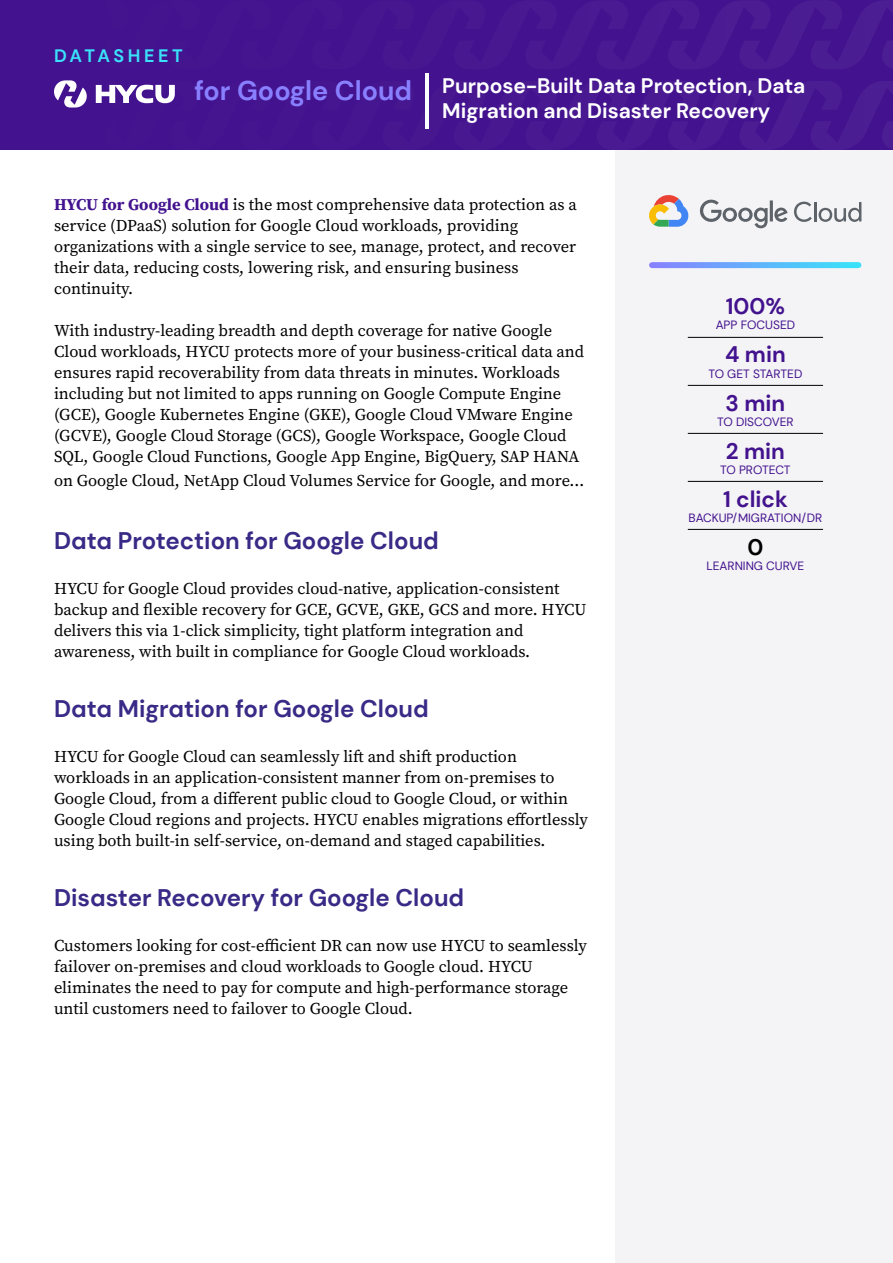
<style>
.page{position:relative;width:893px;height:1263px;background:#fff}
.page>*{position:absolute;margin:0;border:0;box-sizing:border-box;transform-origin:0 0}
.t1{font:700 24px "DM Sans";color:#382a86}
.t2{font:700 22.5px "DM Sans";color:#43128e}
.t3{font:700 22.5px "DM Sans";color:#000}
.t4{font:700 21px/25.5px "DM Sans";color:#fff}
.t5{font:700 18px "DM Sans";letter-spacing:.2em;color:#3ae1f9}
.t6{font:16.5px/21px "Source Serif Pro";color:#000}
.t7{font:12px "DM Sans";color:#43128e}
.s1{font-size:27px;color:#8980ff}
.s2{font-weight:700;color:#42128f}
</style>
<div class="page">
<div style="left:615px;top:14px;width:278px;height:1249px;background:#f4f4f6"></div>
<div style="left:0;top:0;width:893px;height:149px;background:#43128e"></div>
<svg style="left:793px;top:1px;width:100px;height:68px"></svg>
<svg style="left:652px;top:262px;width:206px;height:6px"></svg>
<hr style="left:688px;top:337px;width:135px;height:1px;background:#000">
<hr style="left:688px;top:385px;width:135px;height:1px;background:#000">
<hr style="left:688px;top:433px;width:135px;height:1px;background:#000">
<hr style="left:688px;top:481px;width:135px;height:1px;background:#000">
<hr style="left:688px;top:529px;width:135px;height:1px;background:#000">
<svg style="left:0;top:80px;width:893px;height:70px"></svg>
<svg style="left:649px;top:195px;width:40px;height:32px"></svg>
<svg style="left:700px;top:200px;width:88px;height:28px"></svg>
<svg style="left:794px;top:202px;width:67px;height:20px"></svg>
<hr style="left:425px;top:74px;width:3px;height:55px;background:#fff">
<p class="t5" style="left:54px;top:45px;width:130px">DATASHEET</p>
<p class="t4" style="left:442px;top:73px;width:365px;text-indent:-248px"><span class="s1">for Google Cloud</span> Purpose-Built Data Protection, Data<br>Migration and Disaster Recovery</p>
<p class="t6" style="left:54px;top:194px;width:524px"><span class="s2">HYCU for Google Cloud</span> is the most comprehensive data protection as a service (DPaaS) solution for Google Cloud workloads, providing organizations with a single service to see, manage, protect, and recover their data, reducing costs, lowering risk, and ensuring business continuity.</p>
<p class="t6" style="left:54px;top:320px;width:532px">With industry-leading breadth and depth coverage for native Google Cloud workloads, HYCU protects more of your business-critical data and ensures rapid recoverability from data threats in minutes. Workloads including but not limited to apps running on Google Compute Engine (GCE), Google Kubernetes Engine (GKE), Google Cloud VMware Engine (GCVE), Google Cloud Storage (GCS), Google Workspace, Google Cloud SQL, Google Cloud Functions, Google App Engine, BigQuery, SAP HANA</p>
<p class="t6" style="left:54px;top:470px;width:532px">on Google Cloud, NetApp Cloud Volumes Service for Google, and more…</p>
<h1 class="t1" style="left:54px;top:526px;width:386px">Data Protection for Google Cloud</h1>
<p class="t6" style="left:54px;top:578px;width:534px">HYCU for Google Cloud provides cloud-native, application-consistent backup and flexible recovery for GCE, GCVE, GKE, GCS and more. HYCU delivers this via 1-click simplicity, tight platform integration and awareness, with built in compliance for Google Cloud workloads.</p>
<h1 class="t1" style="left:54px;top:694px;width:376px">Data Migration for Google Cloud</h1>
<p class="t6" style="left:54px;top:746px;width:535px">HYCU for Google Cloud can seamlessly lift and shift production workloads in an application-consistent manner from on-premises to Google Cloud, from a different public cloud to Google Cloud, or within Google Cloud regions and projects. HYCU enables migrations effortlessly using both built-in self-service, on-demand and staged capabilities.</p>
<h1 class="t1" style="left:54px;top:883px;width:412px">Disaster Recovery for Google Cloud</h1>
<p class="t6" style="left:54px;top:935px;width:534px">Customers looking for cost-efficient DR can now use HYCU to seamlessly failover on-premises and cloud workloads to Google cloud. HYCU eliminates the need to pay for compute and high-performance storage until customers need to failover to Google Cloud.</p>
<h2 class="t2" style="left:726px;top:293px;width:61px">100%</h2>
<p class="t7" style="left:716px;top:318px;width:81px">APP FOCUSED</p>
<h2 class="t2" style="left:725px;top:341px;width:62px">4 min</h2>
<p class="t7" style="left:708px;top:366px;width:96px">TO GET STARTED</p>
<h2 class="t2" style="left:726px;top:389px;width:61px">3 min</h2>
<p class="t7" style="left:717px;top:414px;width:78px">TO DISCOVER</p>
<h2 class="t2" style="left:726px;top:437px;width:60px">2 min</h2>
<p class="t7" style="left:720px;top:462px;width:72px">TO PROTECT</p>
<h2 class="t2" style="left:723px;top:485px;width:66px">1 click</h2>
<p class="t7" style="left:689px;top:510px;width:135px">BACKUP/MIGRATION/DR</p>
<h2 class="t3" style="left:747px;top:533px;width:17px">0</h2>
<p class="t7" style="left:706px;top:558px;width:99px">LEARNING CURVE</p>
</div>
